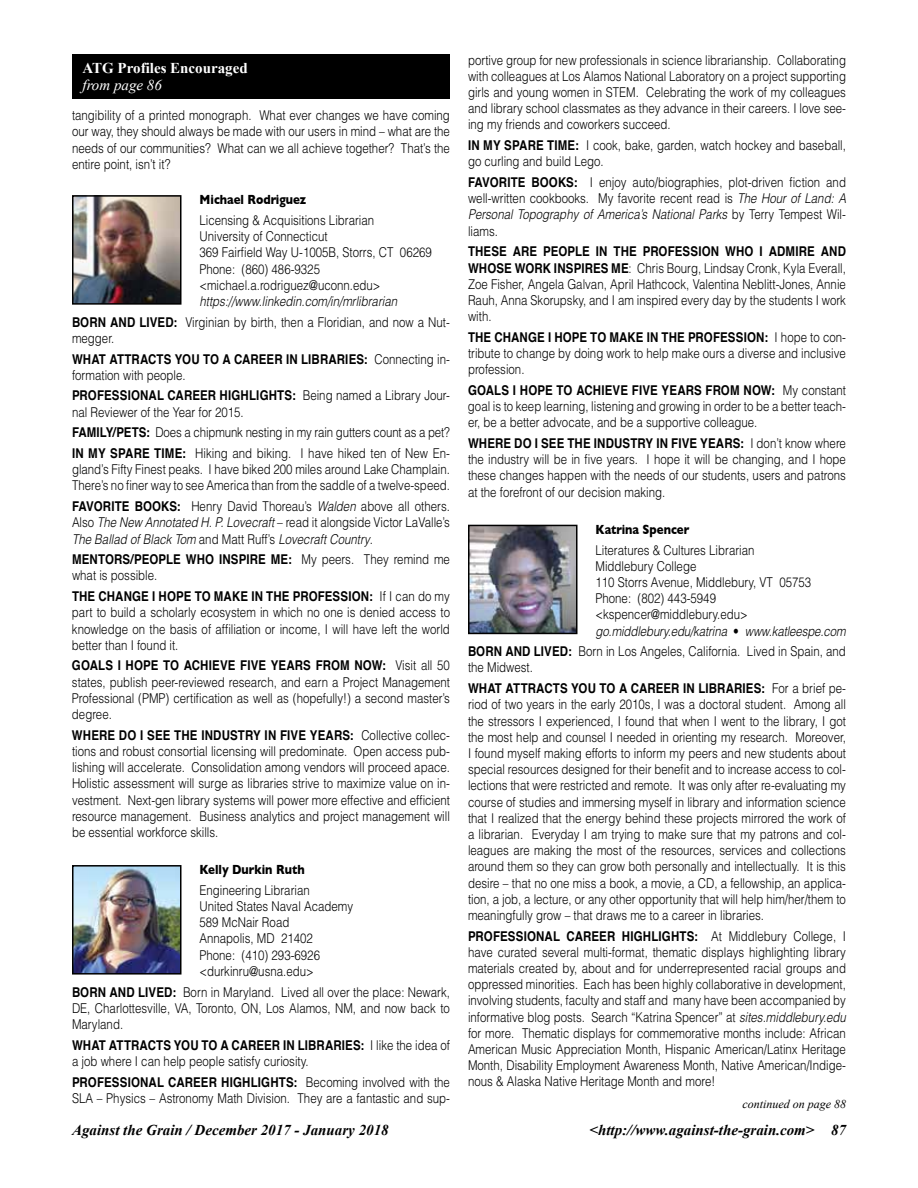
<style>
.page{position:relative;width:918px;height:1188px;background:#fff}
.page>*{position:absolute;margin:0;border:0;box-sizing:border-box;transform-origin:0 0}
.t1{font:italic 700 15px "Times New Roman";color:#000}
.t2{font:700 15px "Times New Roman";color:#fff}
.t3{font:italic 15px "Times New Roman";color:#fff}
.t4{font:300 13.5px/16.2px "Helvetica";color:#000;text-align:justify;scale:.85 1}
.t5{font:700 13.5px/20.7px "Helvetica";letter-spacing:.01em;color:#000;scale:.85 1}
.t6{font:700 13.5px "Gill Sans";color:#000;scale:.85 1}
.t7{font:italic 12px "Times New Roman";color:#000}
.s1{font-style:italic}
.s2{font-weight:700}
.s3{font-weight:300}
</style>
<div class="page">
<div style="left:73px;top:55px;width:376px;height:43px;background:#000"></div>
<div style="left:72px;top:54px;width:378px;height:45px;border:2px solid #000"></div>
<img style="left:75px;top:198px;width:104px;height:104px">
<div style="left:72px;top:195px;width:110px;height:110px;border:2px solid #000"></div>
<img style="left:75px;top:868px;width:104px;height:104px">
<div style="left:72px;top:865px;width:110px;height:110px;border:2px solid #000"></div>
<img style="left:471px;top:528px;width:104px;height:103px">
<div style="left:468px;top:525px;width:110px;height:109px;border:2px solid #000"></div>
<p class="t2" style="left:82px;top:58px;width:167px">ATG Profiles Encouraged</p>
<p class="t3" style="left:82px;top:74px;width:81px">from page 86</p>
<p class="t4" style="left:72px;top:107px;width:446px">tangibility of a printed monograph. What ever changes we have coming our way, they should always be made with our users in mind – what are the needs of our communities? What can we all achieve together? That’s the entire point, isn’t it?</p>
<p class="t6" style="left:200px;top:192px;width:127px">Michael Rodriguez</p>
<p class="t4" style="left:200px;top:212px;width:275px;text-align:left">Licensing &amp; Acquisitions Librarian<br>University of Connecticut<br>369 Fairfield Way U-1005B, Storrs, CT 06269<br>Phone: (860) 486-9325 &lt;michael.a.rodriguez@uconn.edu&gt;</p>
<p class="t4" style="left:72px;top:290px;width:446px;line-height:20.7px;text-indent:127px"><span class="s1">https://www.linkedin.com/in/mrlibrarian<br></span><span class="s2">BORN AND LIVED:</span> Virginian by birth, then a Floridian, and now a Nut-</p>
<p class="t5" style="left:72px;top:328px;width:446px"><span class="s3">megger.<br></span>WHAT ATTRACTS YOU TO A CAREER IN LIBRARIES: <span class="s3">Connecting in-</span></p>
<p class="t4" style="left:72px;top:364px;width:446px;line-height:20.7px">formation with people.<br><span class="s2">PROFESSIONAL CAREER HIGHLIGHTS:</span> Being named a Library Jour-</p>
<p class="t4" style="left:72px;top:401px;width:446px;line-height:20.7px;text-align:left">nal Reviewer of the Year for 2015.<br><span class="s2">FAMILY/PETS:</span> Does a chipmunk nesting in my rain gutters count as a pet?<br><span class="s2">IN MY SPARE TIME:</span> Hiking and biking. I have hiked ten of New En-</p>
<p class="t4" style="left:72px;top:461px;width:446px">gland’s Fifty Finest peaks. I have biked 200 miles around Lake Champlain.<br>There’s no finer way to see America than from the saddle of a twelve-speed.</p>
<p class="t4" style="left:72px;top:498px;width:446px"><span class="s2">FAVORITE BOOKS:</span> Henry David Thoreau’s <span class="s1">Walden</span> above all others.<br>Also <span class="s1">The New Annotated H. P. Lovecraft</span> – read it alongside Victor LaValle’s <span class="s1">The Ballad of Black Tom</span> and Matt Ruff’s <span class="s1">Lovecraft Country</span>.</p>
<p class="t4" style="left:72px;top:551px;width:446px"><span class="s2">MENTORS/PEOPLE WHO INSPIRE ME:</span> My peers. They remind me what is possible.</p>
<p class="t4" style="left:72px;top:588px;width:446px"><span class="s2">THE CHANGE I HOPE TO MAKE IN THE PROFESSION:</span> If I can do my part to build a scholarly ecosystem in which no one is denied access to knowledge on the basis of affiliation or income, I will have left the world better than I found it.</p>
<p class="t4" style="left:72px;top:657px;width:446px"><span class="s2">GOALS I HOPE TO ACHIEVE FIVE YEARS FROM NOW:</span> Visit all 50 states, publish peer-reviewed research, and earn a Project Management Professional (PMP) certification as well as (hopefully!) a second master’s degree.</p>
<p class="t4" style="left:72px;top:726px;width:446px"><span class="s2">WHERE DO I SEE THE INDUSTRY IN FIVE YEARS:</span> Collective collec&shy;tions and robust consortial licensing will predominate. Open access pub&shy;lishing will accelerate. Consolidation among vendors will proceed apace.<br>Holistic assessment will surge as libraries strive to maximize value on in&shy;vestment. Next-gen library systems will power more effective and efficient resource management. Business analytics and project management will be essential workforce skills.</p>
<p class="t6" style="left:200px;top:862px;width:125px">Kelly Durkin Ruth</p>
<p class="t4" style="left:200px;top:882px;width:182px;text-align:left">Engineering Librarian<br>United States Naval Academy<br>589 McNair Road<br>Annapolis, MD 21402<br>Phone: (410) 293-6926 &lt;durkinru@usna.edu&gt;</p>
<p class="t4" style="left:72px;top:983px;width:446px"><span class="s2">BORN AND LIVED:</span> Born in Maryland. Lived all over the place: Newark, DE, Charlottesville, VA, Toronto, ON, Los Alamos, NM, and now back to Maryland.</p>
<p class="t4" style="left:72px;top:1036px;width:446px"><span class="s2">WHAT ATTRACTS YOU TO A CAREER IN LIBRARIES:</span> I like the idea of a job where I can help people satisfy curiosity.</p>
<p class="t4" style="left:72px;top:1073px;width:446px"><span class="s2">PROFESSIONAL CAREER HIGHLIGHTS:</span> Becoming involved with the<br>SLA – Physics – Astronomy Math Division. They are a fantastic and sup-</p>
<p class="t4" style="left:468px;top:51px;width:446px">portive group for new professionals in science librarianship. Collaborating with colleagues at Los Alamos National Laboratory on a project supporting girls and young women in STEM. Celebrating the work of my colleagues and library school classmates as they advance in their careers. I love see&shy;ing my friends and coworkers succeed.</p>
<p class="t4" style="left:468px;top:137px;width:446px"><span class="s2">IN MY SPARE TIME:</span> I cook, bake, garden, watch hockey and baseball, go curling and build Lego.</p>
<p class="t4" style="left:468px;top:174px;width:446px"><span class="s2">FAVORITE BOOKS:</span> I enjoy auto/biographies, plot-driven fiction and well-written cookbooks. My favorite recent read is <span class="s1">The Hour of Land: A Personal Topography of America’s National Parks</span> by Terry Tempest Wil&shy;liams.</p>
<p class="t4" style="left:468px;top:243px;width:446px"><span class="s2">THESE ARE PEOPLE IN THE PROFESSION WHO I ADMIRE AND WHOSE WORK INSPIRES ME</span>: Chris Bourg, Lindsay Cronk, Kyla Everall, Zoe Fisher, Angela Galvan, April Hathcock, Valentina Neblitt-Jones, Annie Rauh, Anna Skorupsky, and I am inspired every day by the students I work with.</p>
<p class="t4" style="left:468px;top:329px;width:446px"><span class="s2">THE CHANGE I HOPE TO MAKE IN THE PROFESSION:</span> I hope to con&shy;tribute to change by doing work to help make ours a diverse and inclusive profession.</p>
<p class="t4" style="left:468px;top:382px;width:446px"><span class="s2">GOALS I HOPE TO ACHIEVE FIVE YEARS FROM NOW:</span> My constant goal is to keep learning, listening and growing in order to be a better teach&shy;er, be a better advocate, and be a supportive colleague.</p>
<p class="t4" style="left:468px;top:435px;width:446px"><span class="s2">WHERE DO I SEE THE INDUSTRY IN FIVE YEARS:</span> I don’t know where the industry will be in five years. I hope it will be changing, and I hope these changes happen with the needs of our students, users and patrons at the forefront of our decision making.</p>
<p class="t6" style="left:596px;top:521px;width:112px">Katrina Spencer</p>
<p class="t4" style="left:596px;top:541px;width:296px;text-align:left">Literatures &amp; Cultures Librarian<br>Middlebury College<br>110 Storrs Avenue, Middlebury, VT 05753<br>Phone: (802) 443-5949 &lt;kspencer@middlebury.edu&gt; <span class="s1">go.middlebury.edu/katrina</span> • <span class="s1">www.katleespe.com</span></p>
<p class="t4" style="left:468px;top:643px;width:446px"><span class="s2">BORN AND LIVED:</span> Born in Los Angeles, California. Lived in Spain, and the Midwest.</p>
<p class="t4" style="left:468px;top:680px;width:446px"><span class="s2">WHAT ATTRACTS YOU TO A CAREER IN LIBRARIES:</span> For a brief pe&shy;riod of two years in the early 2010s, I was a doctoral student. Among all the stressors I experienced, I found that when I went to the library, I got the most help and counsel I needed in orienting my research. Moreover, I found myself making efforts to inform my peers and new students about special resources designed for their benefit and to increase access to col&shy;lections that were restricted and remote. It was only after re-evaluating my course of studies and immersing myself in library and information science that I realized that the energy behind these projects mirrored the work of a librarian. Everyday I am trying to make sure that my patrons and col&shy;leagues are making the most of the resources, services and collections around them so they can grow both personally and intellectually. It is this desire – that no one miss a book, a movie, a CD, a fellowship, an applica&shy;tion, a job, a lecture, or any other opportunity that will help him/her/them to meaningfully grow – that draws me to a career in libraries.</p>
<p class="t4" style="left:468px;top:927px;width:446px"><span class="s2">PROFESSIONAL CAREER HIGHLIGHTS:</span> At Middlebury College, I have curated several multi-format, thematic displays highlighting library materials created by, about and for underrepresented racial groups and oppressed minorities. Each has been highly collaborative in development, involving students, faculty and staff and many have been accompanied by informative blog posts. Search “Katrina Spencer” at <span class="s1">sites.middlebury.edu </span>for more. Thematic displays for commemorative months include: African American Music Appreciation Month, Hispanic American/Latinx Heritage Month, Disability Employment Awareness Month, Native American/Indige&shy;nous &amp; Alaska Native Heritage Month and more!</p>
<p class="t7" style="left:742px;top:1096px;width:105px">continued on page 88</p>
<p class="t1" style="left:72px;top:1120px;width:318px">Against the Grain / December 2017 - January 2018</p>
<p class="t1" style="left:590px;top:1120px;width:258px">&lt;http://www.against-the-grain.com&gt; 87</p>
</div>
